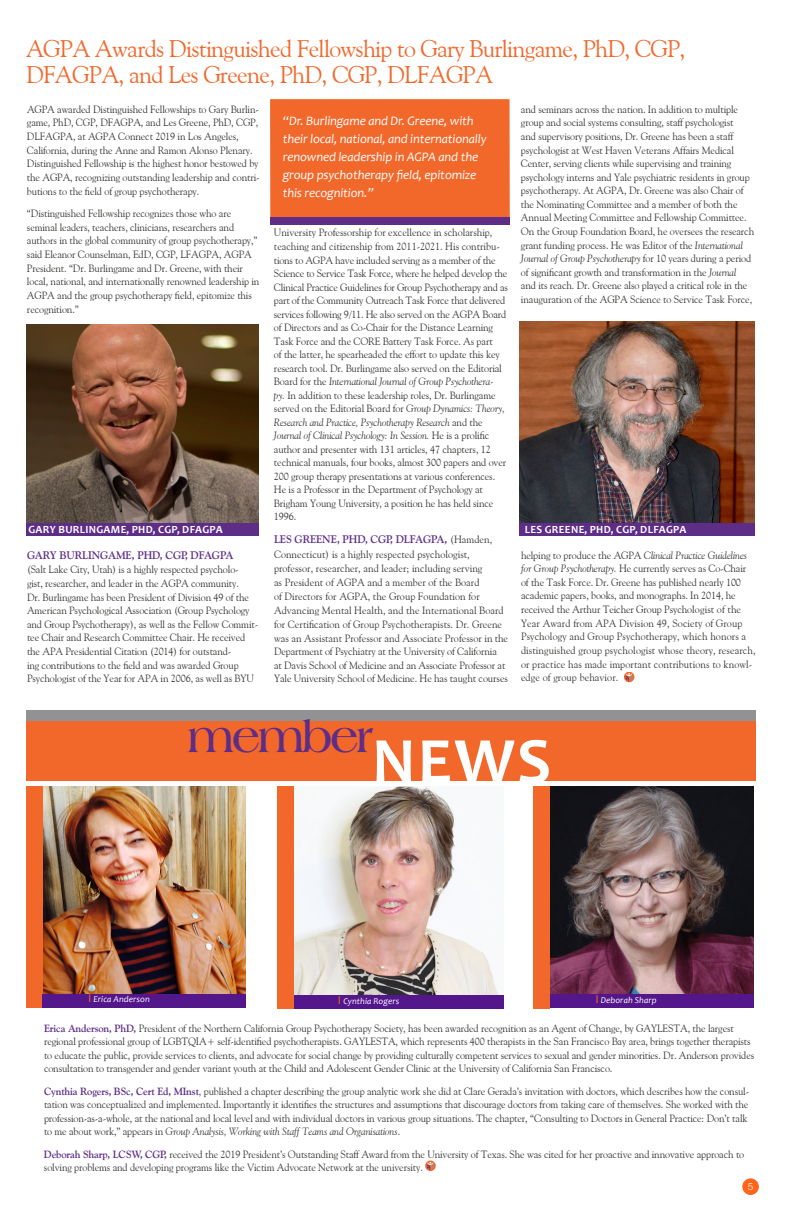
<style>
.page{position:relative;width:792px;height:1224px;background:#fff}
.page>*{position:absolute;margin:0;border:0;box-sizing:border-box;transform-origin:0 0}
.t1{font:700 66px "Candara";color:#fff}
.t2{font:700 45.6px "Americana BT";letter-spacing:-.05em;color:#5d2d87}
.Head{font:24px/26px "Goudy Old Style BT";letter-spacing:-.03em;color:#f2682b}
.byline{font:italic 13px/18px "Candara";letter-spacing:-.01em;color:#fff}
.Body_FL{font:700 11px "Goudy Old Style BT";letter-spacing:-.01em;color:#5d2d87}
.continued_white{font:700 11px "Candara";letter-spacing:.03em;color:#fff}
.Body_FL-2{font:10.5px/13.6px "Goudy Old Style BT";letter-spacing:-.01em;color:#373935}
.Body_FL-3{font:10.5px/13.6px "Goudy Old Style BT";letter-spacing:.01em;color:#373935}
.t3{font:300 10px "Helvetica Neue";color:#fff}
.White_caption{font:italic 9px "Candara";letter-spacing:.01em;color:#fff}
.s1{font-style:italic}
.s2{font-weight:400;font-size:10.5px;color:#373935}
.s3{font-style:normal;font-size:12px;color:#ff661c}
.s4{font-weight:700;color:#5d2d87}
.s5{color:#5d2d87}
</style>
<div class="page">
<div style="left:742px;top:1178px;width:17px;height:17px;background:#ff661c;border-radius:50%"></div>
<hr style="left:0;top:274px;width:1px;height:77px;background:#f2682b">
<svg style="left:624px;top:673px;width:10px;height:9px"></svg>
<div style="left:270px;top:99px;width:240px;height:119px;background:#f2682b"></div>
<div style="left:270px;top:217px;width:240px;height:7px;background:#5d2d87"></div>
<img style="left:26px;top:325px;width:233px;height:198px">
<div style="left:26px;top:523px;width:233px;height:13px;background:#5d2d87"></div>
<img style="left:520px;top:322px;width:235px;height:201px">
<div style="left:520px;top:523px;width:235px;height:13px;background:#5d2d87"></div>
<div style="left:26px;top:710px;width:730px;height:11px;background:#929294"></div>
<div style="left:26px;top:721px;width:730px;height:60px;background:#f2682b"></div>
<img style="left:294px;top:786px;width:205px;height:209px">
<img style="left:43px;top:786px;width:203px;height:208px">
<div style="left:292px;top:995px;width:212px;height:13px;background:#53168b"></div>
<img style="left:550px;top:786px;width:204px;height:209px">
<div style="left:549px;top:995px;width:205px;height:13px;background:#53168b"></div>
<div style="left:533px;top:786px;width:17px;height:222px;background:#f2682b"></div>
<div style="left:278px;top:786px;width:16px;height:222px;background:#f2682b"></div>
<div style="left:26px;top:786px;width:17px;height:221px;background:#f2682b"></div>
<div style="left:43px;top:994px;width:203px;height:13px;background:#53168b"></div>
<svg style="left:425px;top:1160px;width:11px;height:11px"></svg>
<svg style="left:426px;top:1162px;width:9px;height:9px"></svg>
<p class="Head" style="left:26px;top:36px;width:661px">AGPA Awards Distinguished Fellowship to Gary Burlingame, PhD, CGP,<br>DFAGPA, and Les Greene, PhD, CGP, DLFAGPA</p>
<p class="Body_FL-2" style="left:27px;top:102px;width:234px">AGPA awarded Distinguished Fellowships to Gary Burlin&shy;game, PhD, CGP, DFAGPA, and Les Greene, PhD, CGP, DLFAGPA, at AGPA Connect 2019 in Los Angeles, California, during the Anne and Ramon Alonso Plenary.<br>Distinguished Fellowship is the highest honor bestowed by the AGPA, recognizing outstanding leadership and contri&shy;butions to the field of group psychotherapy.</p>
<p class="Body_FL-2" style="left:27px;top:207px;width:234px">“Distinguished Fellowship recognizes those who are seminal leaders, teachers, clinicians, researchers and authors in the global community of group psychotherapy,” said Eleanor Counselman, EdD, CGP, LFAGPA, AGPA President. “Dr. Burlingame and Dr. Greene, with their local, national, and internationally renowned leadership in AGPA and the group psychotherapy field, epitomize this recognition.”</p>
<p class="Body_FL-2" style="left:521px;top:102px;width:235px">and seminars across the nation. In addition to multiple group and social systems consulting, staff psychologist<br>and supervisory positions, Dr. Greene has been a staff psychologist at West Haven Veterans Affairs Medical Center, serving clients while supervising and training psychology interns and Yale psychiatric residents in group psychotherapy. At AGPA, Dr. Greene was also Chair of the Nominating Committee and a member of both the Annual Meeting Committee and Fellowship Committee.<br>On the Group Foundation Board, he oversees the research grant funding process. He was Editor of the <span class="s1">International Journal of Group Psychotherapy</span> for 10 years during a period of significant growth and transformation in the <span class="s1">Journal<br></span>and its reach. Dr. Greene also played a critical role in the inauguration of the AGPA Science to Service Task Force,</p>
<p class="byline" style="left:283px;top:112px;width:205px">“Dr. Burlingame and Dr. Greene, with their local, national, and internationally renowned leadership in AGPA and the group psychotherapy field, epitomize this recognition.”</p>
<p class="Body_FL-2" style="left:274px;top:226px;width:236px">University Professorship for excellence in scholarship, teaching and citizenship from 2011-2021. His contribu&shy;tions to AGPA have included serving as a member of the Science to Service Task Force, where he helped develop the Clinical Practice Guidelines for Group Psychotherapy and as part of the Community Outreach Task Force that delivered services following 9/11. He also served on the AGPA Board of Directors and as Co-Chair for the Distance Learning Task Force and the CORE Battery Task Force. As part<br>of the latter, he spearheaded the effort to update this key research tool. Dr. Burlingame also served on the Editorial Board for the <span class="s1">International Journal of Group Psychothera-<br>py.</span> In addition to these leadership roles, Dr. Burlingame served on the Editorial Board for <span class="s1">Group Dynamics: Theory, Research and Practice, Psychotherapy Research</span> and the <span class="s1">Journal of Clinical Psychology: In Session.</span> He is a prolific author and presenter with 131 articles, 47 chapters, 12 technical manuals, four books, almost 300 papers and over 200 group therapy presentations at various conferences.<br>He is a Professor in the Department of Psychology at Brigham Young University, a position he has held since 1996.</p>
<p class="Body_FL" style="left:274px;top:533px;width:220px">LES GREENE, PHD, CGP, DLFAGPA, <span class="s2">(Hamden,</span></p>
<p class="Body_FL-2" style="left:274px;top:547px;width:236px;line-height:13.9px">Connecticut) is a highly respected psychologist, professor, researcher, and leader; including serving<br>as President of AGPA and a member of the Board<br>of Directors for AGPA, the Group Foundation for Advancing Mental Health, and the International Board for Certification of Group Psychotherapists. Dr. Greene was an Assistant Professor and Associate Professor in the Department of Psychiatry at the University of California<br>at Davis School of Medicine and an Associate Professor at Yale University School of Medicine. He has taught courses</p>
<p class="continued_white" style="left:28px;top:523px;width:196px">GARY BURLINGAME, PHD, CGP, DFAGPA</p>
<p class="continued_white" style="left:525px;top:523px;width:163px">LES GREENE, PHD, CGP, DLFAGPA</p>
<p class="Body_FL-3" style="left:521px;top:548px;width:236px">helping to produce the AGPA <span class="s1">Clinical Practice Guidelines for Group Psychotherapy.</span> He currently serves as Co-Chair of the Task Force. Dr. Greene has published nearly 100 academic papers, books, and monographs. In 2014, he received the Arthur Teicher Group Psychologist of the Year Award from APA Division 49, Society of Group Psychology and Group Psychotherapy, which honors a distinguished group psychologist whose theory, research, or practice has made important contributions to knowl&shy;edge of group behavior.</p>
<p class="Body_FL" style="left:27px;top:549px;width:208px">GARY BURLINGAME, PHD, CGP, DFAGPA</p>
<p class="Body_FL-2" style="left:27px;top:563px;width:233px">(Salt Lake City, Utah) is a highly respected psycholo-<br>gist, researcher, and leader in the AGPA community.<br>Dr. Burlingame has been President of Division 49 of the American Psychological Association (Group Psychology and Group Psychotherapy), as well as the Fellow Commit&shy;tee Chair and Research Committee Chair. He received the APA Presidential Citation (2014) for outstand-<br>ing contributions to the field and was awarded Group Psychologist of the Year for APA in 2006, as well as BYU</p>
<p class="t2" style="left:187px;top:709px;width:188px">member</p>
<p class="t1" style="left:372px;top:720px;width:181px">NEWS</p>
<p class="White_caption" style="left:88px;top:994px;width:63px"><span class="s3">I</span> Erica Anderson</p>
<p class="White_caption" style="left:338px;top:995px;width:63px"><span class="s3">I</span> Cynthia Rogers</p>
<p class="White_caption" style="left:595px;top:995px;width:63px"><span class="s3">I</span> Deborah Sharp</p>
<p class="Body_FL-2" style="left:44px;top:1021px;width:712px"><span class="s4">Erica Anderson, PhD,</span> President of the Northern California Group Psychotherapy Society, has been awarded recognition as an Agent of Change, by GAYLESTA, the largest regional professional group of LGBTQIA+ self-identified psychotherapists. GAYLESTA, which represents 400 therapists in the San Francisco Bay area, brings together therapists to educate the public, provide services to clients, and advocate for social change by providing culturally competent services to sexual and gender minorities. Dr. Anderson provides consultation to transgender and gender variant youth at the Child and Adolescent Gender Clinic at the University of California San Francisco.</p>
<p class="Body_FL-2" style="left:44px;top:1084px;width:707px"><span class="s4">Cynthia Rogers, BSc, Cert Ed, MInst</span><span class="s5">,</span> published a chapter describing the group analytic work she did at Clare Gerada’s invitation with doctors, which describes how the consul&shy;tation was conceptualized and implemented. Importantly it identifies the structures and assumptions that discourage doctors from taking care of themselves. She worked with the profession-as-a-whole, at the national and local level and with individual doctors in various group situations. The chapter, “Consulting to Doctors in General Practice: Don’t talk to me about work,” appears in <span class="s1">Group Analysis, Working with Staff Teams and Organisations</span>.</p>
<p class="Body_FL-2" style="left:44px;top:1147px;width:702px"><span class="s4">Deborah Sharp, LCSW, CGP,</span> received the 2019 President’s Outstanding Staff Award from the University of Texas. She was cited for her proactive and innovative approach to solving problems and developing programs like the Victim Advocate Network at the university.</p>
<p class="t3" style="left:748px;top:1178px;width:7px">5</p>
</div>
